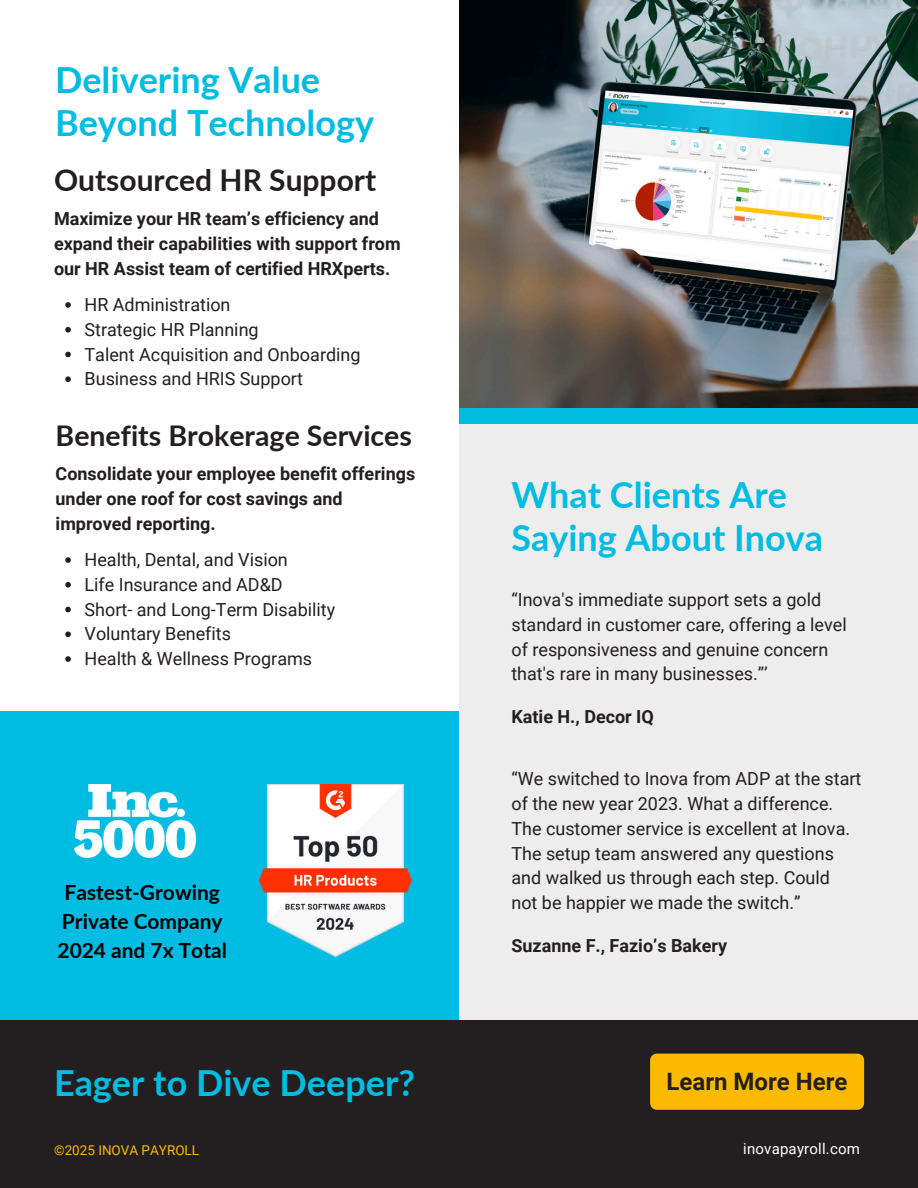
<style>
.page{position:relative;width:918px;height:1188px;background:#fff}
.page>*{position:absolute;margin:0;border:0;box-sizing:border-box;transform-origin:0 0}
.t1{font:700 36px/42.8px "Lato";color:#00bce2}
.t2{font:700 30px "Lato";color:#231f20}
.t3{font:700 28.5px "Lato";color:#231f20}
.t4{font:700 24px "Roboto";color:#231f20}
.t5{font:700 21px/29.2px "Lato";color:#000;text-align:center}
.t6{font:18px/24.8px "Roboto";color:#231f20}
.t7{font:700 18px/24.8px "Roboto";color:#231f20}
.t8{font:15px "Roboto";letter-spacing:.015em;color:#fff}
.t9{font:13.5px "Roboto";color:#fbba00}
</style>
<div class="page">
<img style="left:459px;top:0;width:459px;height:408px">
<div style="left:459px;top:423px;width:459px;height:700px;background:#ededed"></div>
<div style="left:0;top:711px;width:459px;height:310px;background:#00bce2"></div>
<div style="left:459px;top:408px;width:459px;height:15px;background:#00bce2"></div>
<img style="left:74px;top:785px;width:122px;height:73px">
<div style="left:0;top:1021px;width:918px;height:167px;background:#231f20"></div>
<div style="left:650px;top:1054px;width:214px;height:56px;background:#fbba00"></div>
<img style="left:260px;top:785px;width:151px;height:172px">
<svg style="left:65px;top:302px;width:6px;height:6px"></svg>
<svg style="left:65px;top:327px;width:6px;height:6px"></svg>
<svg style="left:65px;top:352px;width:6px;height:5px"></svg>
<svg style="left:65px;top:376px;width:6px;height:6px"></svg>
<svg style="left:65px;top:557px;width:6px;height:6px"></svg>
<svg style="left:65px;top:582px;width:6px;height:6px"></svg>
<svg style="left:65px;top:607px;width:6px;height:5px"></svg>
<svg style="left:65px;top:631px;width:6px;height:6px"></svg>
<svg style="left:65px;top:656px;width:6px;height:6px"></svg>
<p class="t1" style="left:55px;top:58px;width:321px">Delivering Value<br>Beyond Technology</p>
<h5 class="t2" style="left:54px;top:161px;width:324px">Outsourced HR Support</h5>
<h2 class="t7" style="left:54px;top:207px;width:348px">Maximize your HR team’s efficiency and expand their capabilities with support from our HR Assist team of certified HRXperts.</h2>
<p class="t6" style="left:85px;top:293px;width:147px">HR Administration</p>
<p class="t6" style="left:85px;top:317px;width:176px">Strategic HR Planning</p>
<p class="t6" style="left:85px;top:342px;width:278px">Talent Acquisition and Onboarding</p>
<p class="t6" style="left:85px;top:367px;width:220px">Business and HRIS Support</p>
<p class="t3" style="left:56px;top:417px;width:358px">Benefits Brokerage Services</p>
<p class="t7" style="left:56px;top:462px;width:361px">Consolidate your employee benefit offerings under one roof for cost savings and improved reporting.</p>
<h2 class="t6" style="left:85px;top:548px;width:205px">Health, Dental, and Vision</h2>
<h5 class="t6" style="left:85px;top:572px;width:200px">Life Insurance and AD&amp;D</h5>
<p class="t6" style="left:85px;top:597px;width:252px">Short- and Long-Term Disability</p>
<p class="t6" style="left:85px;top:622px;width:148px">Voluntary Benefits</p>
<p class="t6" style="left:85px;top:647px;width:229px">Health &amp; Wellness Programs</p>
<h1 class="t5" style="left:58px;top:877px;width:171px">Fastest-Growing<br>Private Company<br>2024 and 7x Total</h1>
<h4 class="t1" style="left:54px;top:1060px;width:363px">Eager to Dive Deeper?</h4>
<h6 class="t1" style="left:511px;top:473px;width:313px">What Clients Are<br>Saying About Inova</h6>
<h5 class="t6" style="left:511px;top:588px;width:337px">“Inova's immediate support sets a gold standard in customer care, offering a level of responsiveness and genuine concern that's rare in many businesses.”’</h5>
<h6 class="t7" style="left:511px;top:705px;width:144px">Katie H., Decor IQ</h6>
<h5 class="t6" style="left:511px;top:767px;width:352px">“We switched to Inova from ADP at the start of the new year 2023. What a difference.<br>The customer service is excellent at Inova.<br>The setup team answered any questions and walked us through each step. Could<br>not be happier we made the switch.”</h5>
<p class="t7" style="left:511px;top:933px;width:217px">Suzanne F., Fazio’s Bakery</p>
<h1 class="t4" style="left:667px;top:1067px;width:182px">Learn More Here</h1>
<p class="t9" style="left:54px;top:1143px;width:147px">©2025 INOVA PAYROLL</p>
<h1 class="t8" style="left:743px;top:1140px;width:118px">inovapayroll.com</h1>
</div>
